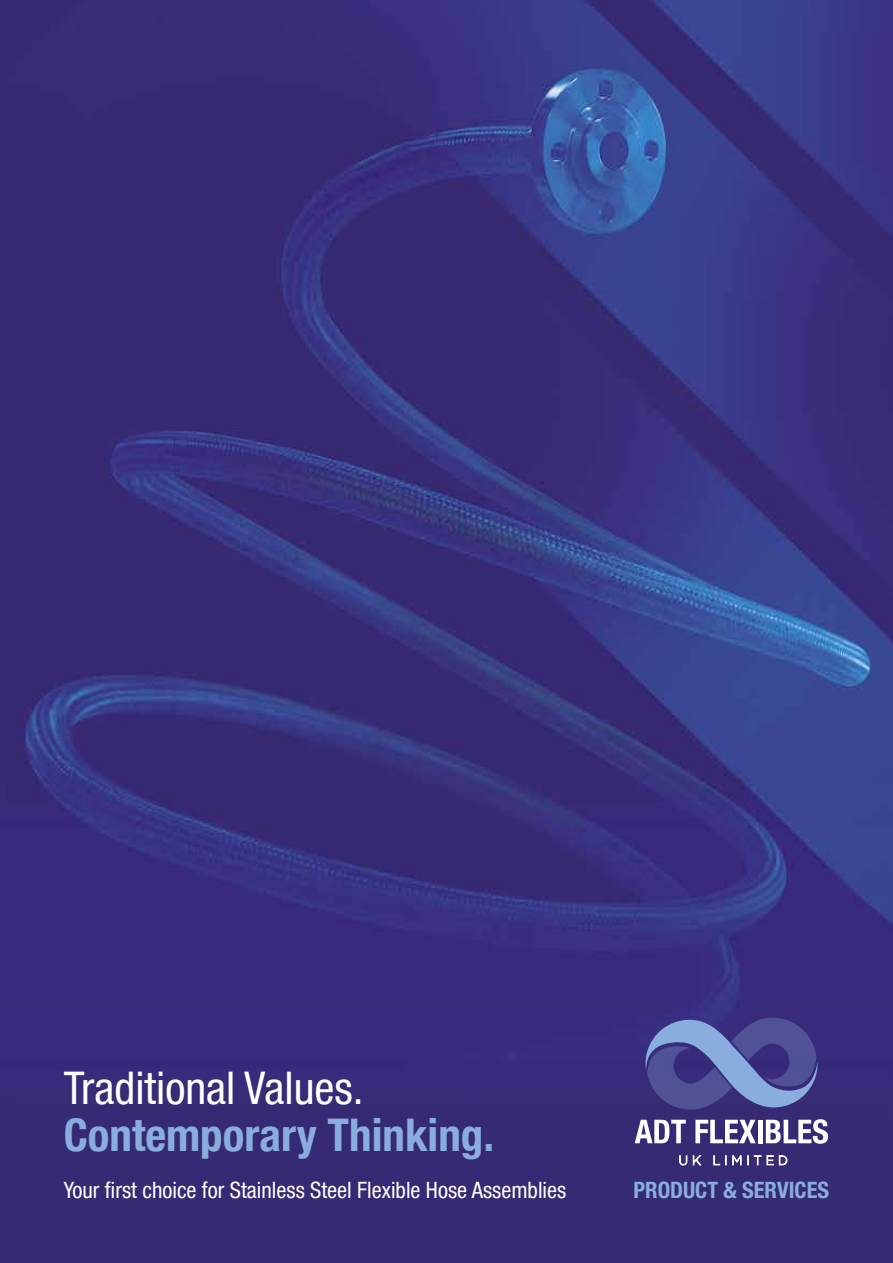
<style>
.page{position:relative;width:893px;height:1263px;background:#fff}
.page>*{position:absolute;margin:0;border:0;box-sizing:border-box;transform-origin:0 0}
.t1{font:700 condensed 45px "Helvetica Neue LT Pro";color:#89addc}
.t2{font:condensed 45px "Helvetica Neue LT Pro";color:#fff}
.t3{font:condensed 22.5px "Helvetica Neue LT Pro";color:#fff}
.t4{font:700 condensed 22.5px "Helvetica Neue LT Pro";color:#89addc}
</style>
<div class="page">
<img style="left:0;top:0;width:893px;height:1263px">
<svg style="left:679px;top:1155px;width:23px;height:11px"></svg>
<svg style="left:713px;top:1154px;width:75px;height:12px"></svg>
<svg style="left:635px;top:1120px;width:51px;height:23px"></svg>
<svg style="left:695px;top:1120px;width:61px;height:23px"></svg>
<hr style="left:758px;top:1120px;width:4px;height:23px;background:#fff">
<svg style="left:766px;top:1119px;width:62px;height:25px"></svg>
<svg style="left:645px;top:1018px;width:173px;height:91px;background:#555a9d"></svg>
<h1 class="t2" style="left:64px;top:1061px;width:301px">Traditional Values.</h1>
<h1 class="t1" style="left:64px;top:1107px;width:432px">Contemporary Thinking.</h1>
<p class="t3" style="left:64px;top:1177px;width:504px">Your first choice for Stainless Steel Flexible Hose Assemblies</p>
<p class="t4" style="left:634px;top:1177px;width:197px">PRODUCT &amp; SERVICES</p>
</div>
